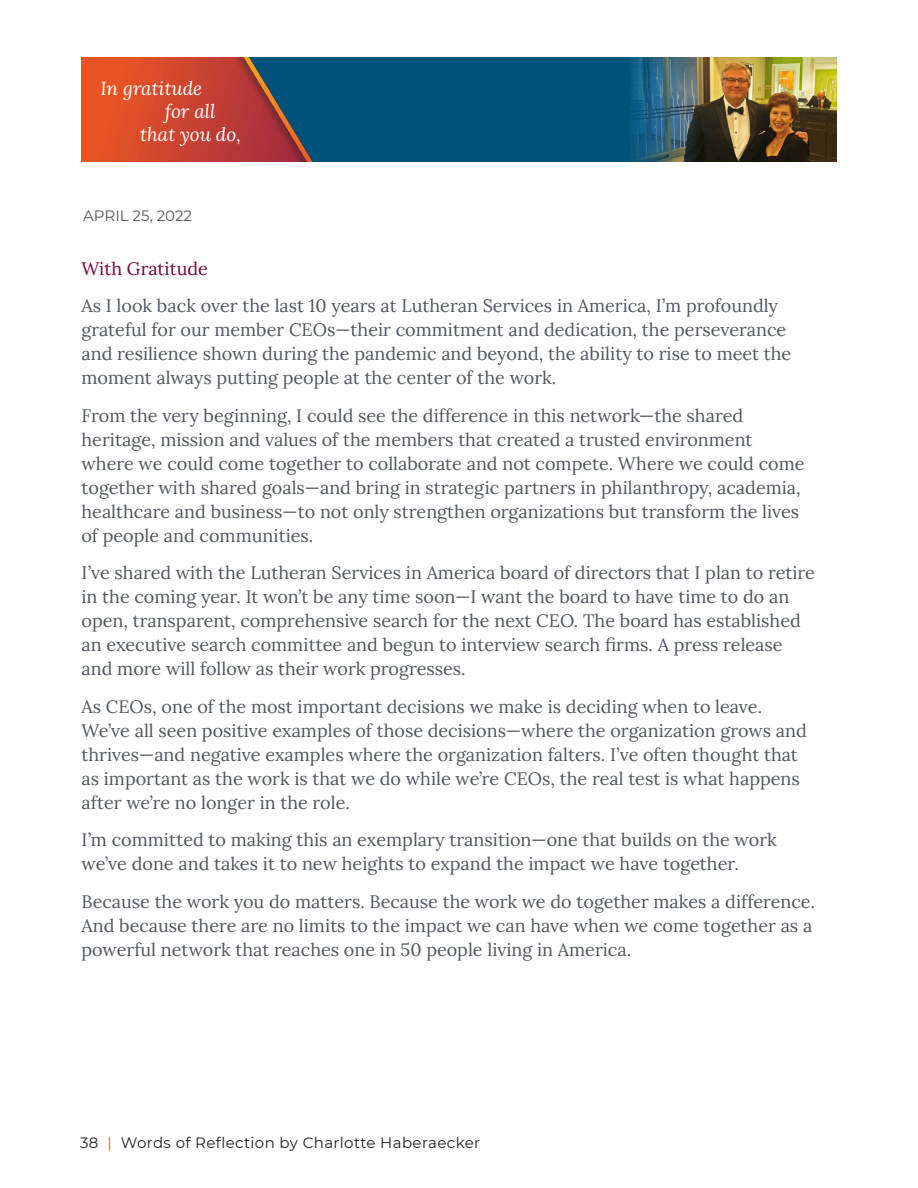
<style>
.page{position:relative;width:918px;height:1188px;background:#fff}
.page>*{position:absolute;margin:0;border:0;box-sizing:border-box;transform-origin:0 0}
.t1{font:italic 18.9px "Lora";color:#fff}
.t2{font:18px/24px "Lora";color:#52575f}
.t3{font:18px "Lora";color:#730a3b}
.t4{font:15px "Montserrat";letter-spacing:.025em;color:#231f20}
.t5{font:15px "Montserrat";color:#52575f}
.s1{color:#e95424}
</style>
<div class="page">
<svg style="left:82px;top:57px;width:150px;height:105px;background:#d5492c"></svg>
<div style="left:318px;top:57px;width:300px;height:105px;background:#00527a"></div>
<img style="left:618px;top:57px;width:219px;height:105px">
<div style="left:232px;top:47px;width:86px;height:128px;background:#b93a38"></div>
<svg style="left:238px;top:56px;width:80px;height:106px"></svg>
<div style="left:80px;top:31px;width:761px;height:25px;background:#fff"></div>
<div style="left:80px;top:162px;width:761px;height:26px;background:#fff"></div>
<p class="t1" style="left:100px;top:75px;width:103px">In gratitude</p>
<p class="t1" style="left:165px;top:98px;width:52px">for all</p>
<p class="t1" style="left:140px;top:121px;width:102px">that you do,</p>
<p class="t5" style="left:83px;top:205px;width:111px">APRIL 25, 2022</p>
<p class="t3" style="left:82px;top:255px;width:128px">With Gratitude</p>
<p class="t2" style="left:82px;top:293px;width:711px">As I look back over the last 10 years at Lutheran Services in America, I’m profoundly grateful for our member CEOs—their commitment and dedication, the perseverance and resilience shown during the pandemic and beyond, the ability to rise to meet the moment always putting people at the center of the work.</p>
<p class="t2" style="left:82px;top:402px;width:725px">From the very beginning, I could see the difference in this network—the shared heritage, mission and values of the members that created a trusted environment where we could come together to collaborate and not compete. Where we could come together with shared goals—and bring in strategic partners in philanthropy, academia, healthcare and business—to not only strengthen organizations but transform the lives of people and communities.</p>
<p class="t2" style="left:82px;top:560px;width:735px">I’ve shared with the Lutheran Services in America board of directors that I plan to retire in the coming year. It won’t be any time soon—I want the board to have time to do an open, transparent, comprehensive search for the next CEO. The board has established an executive search committee and begun to interview search firms. A press release and more will follow as their work progresses.</p>
<p class="t2" style="left:82px;top:693px;width:727px">As CEOs, one of the most important decisions we make is deciding when to leave.<br>We’ve all seen positive examples of those decisions—where the organization grows and thrives—and negative examples where the organization falters. I’ve often thought that as important as the work is that we do while we’re CEOs, the real test is what happens after we’re no longer in the role.</p>
<p class="t2" style="left:82px;top:827px;width:697px">I’m committed to making this an exemplary transition—one that builds on the work we’ve done and takes it to new heights to expand the impact we have together.</p>
<p class="t2" style="left:82px;top:888px;width:735px">Because the work you do matters. Because the work we do together makes a difference.<br>And because there are no limits to the impact we can have when we come together as a powerful network that reaches one in 50 people living in America.</p>
<p class="t4" style="left:80px;top:1132px;width:402px">38 <span class="s1">|</span> Words of Reflection by Charlotte Haberaecker</p>
</div>
